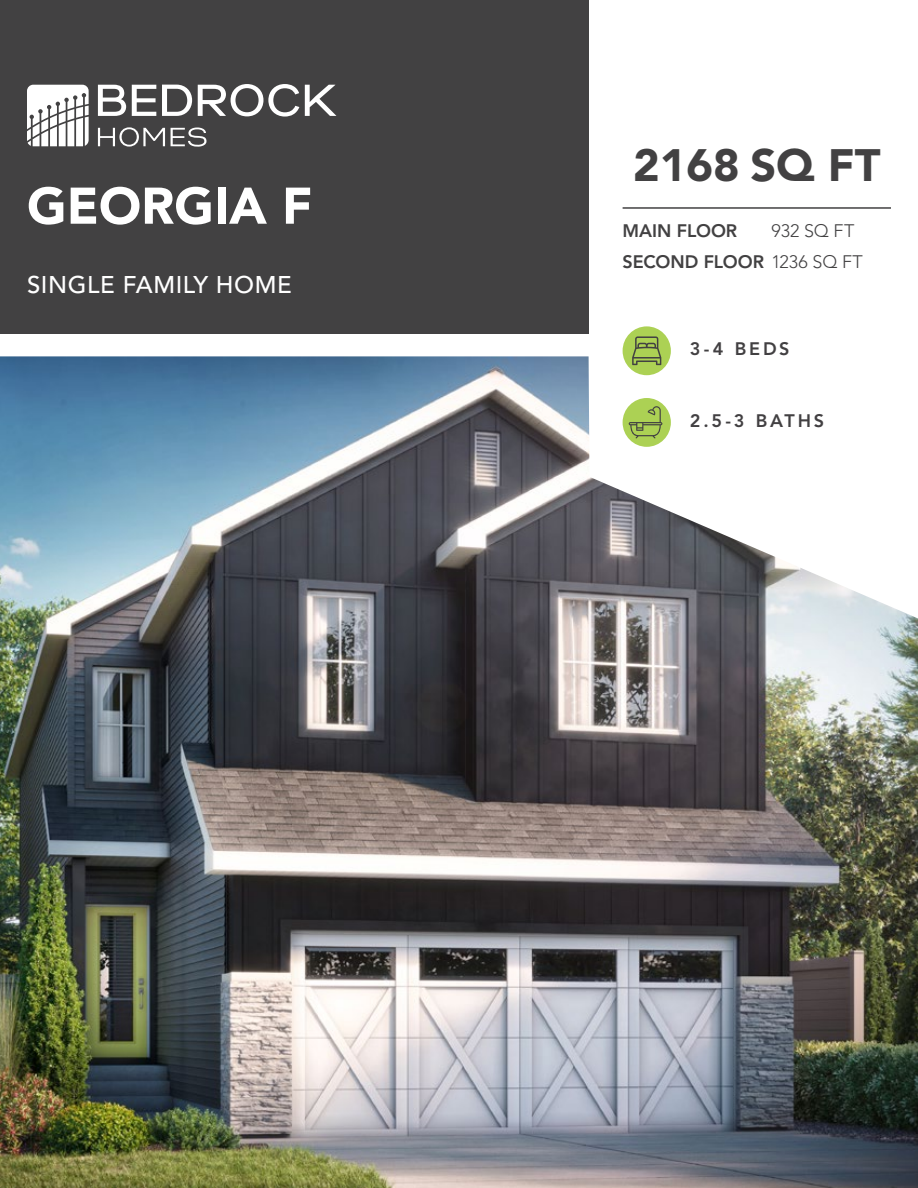
<style>
.page{position:relative;width:918px;height:1188px;background:#fff}
.page>*{position:absolute;margin:0;border:0;box-sizing:border-box;transform-origin:0 0}
.t1{font:900 51px "Avenir LT Std";color:#fff}
.t2{font:900 45px "Avenir LT Std";color:#424142}
.t3{font:500 24px "Avenir LT Std";letter-spacing:.025em;color:#fff}
.t4{font:800 18px/31.7px "Avenir LT Std";color:#424142}
.t5{font:800 18px "Avenir LT Std";letter-spacing:.155em;color:#424042}
.t6{font:300 18px "Avenir LT Std";letter-spacing:-.005em;color:#424142}
.s1{font-weight:300}
</style>
<div class="page">
<div style="left:0;top:0;width:589px;height:334px;background:#424142"></div>
<svg style="left:27px;top:85px;width:62px;height:61px;background:#d6d5d6"></svg>
<svg style="left:98px;top:85px;width:28px;height:31px"></svg>
<svg style="left:132px;top:85px;width:24px;height:31px"></svg>
<svg style="left:162px;top:85px;width:30px;height:31px"></svg>
<svg style="left:198px;top:84px;width:101px;height:33px"></svg>
<svg style="left:305px;top:85px;width:31px;height:31px"></svg>
<svg style="left:98px;top:127px;width:67px;height:20px"></svg>
<svg style="left:171px;top:127px;width:36px;height:20px"></svg>
<div style="left:623px;top:326px;width:48px;height:49px;background:#acd154;border-radius:50%"></div>
<svg style="left:632px;top:336px;width:29px;height:20px"></svg>
<hr style="left:623px;top:207px;width:268px;height:2px;background:#424142">
<img style="left:0;top:356px;width:918px;height:832px">
<h1 class="t1" style="left:27px;top:175px;width:287px">GEORGIA F</h1>
<h3 class="t3" style="left:27px;top:271px;width:266px">SINGLE FAMILY HOME</h3>
<h2 class="t2" style="left:633px;top:138px;width:249px">2168 SQ FT</h2>
<p class="t4" style="left:623px;top:215px;width:242px">MAIN FLOOR<br>SECOND FLOOR <span class="s1">1236 SQ FT</span></p>
<p class="t6" style="left:772px;top:220px;width:84px">932 SQ FT</p>
<p class="t5" style="left:690px;top:339px;width:101px">3-4 BEDS</p>
<p class="t5" style="left:690px;top:410px;width:136px">2.5-3 BATHS</p>
</div>
